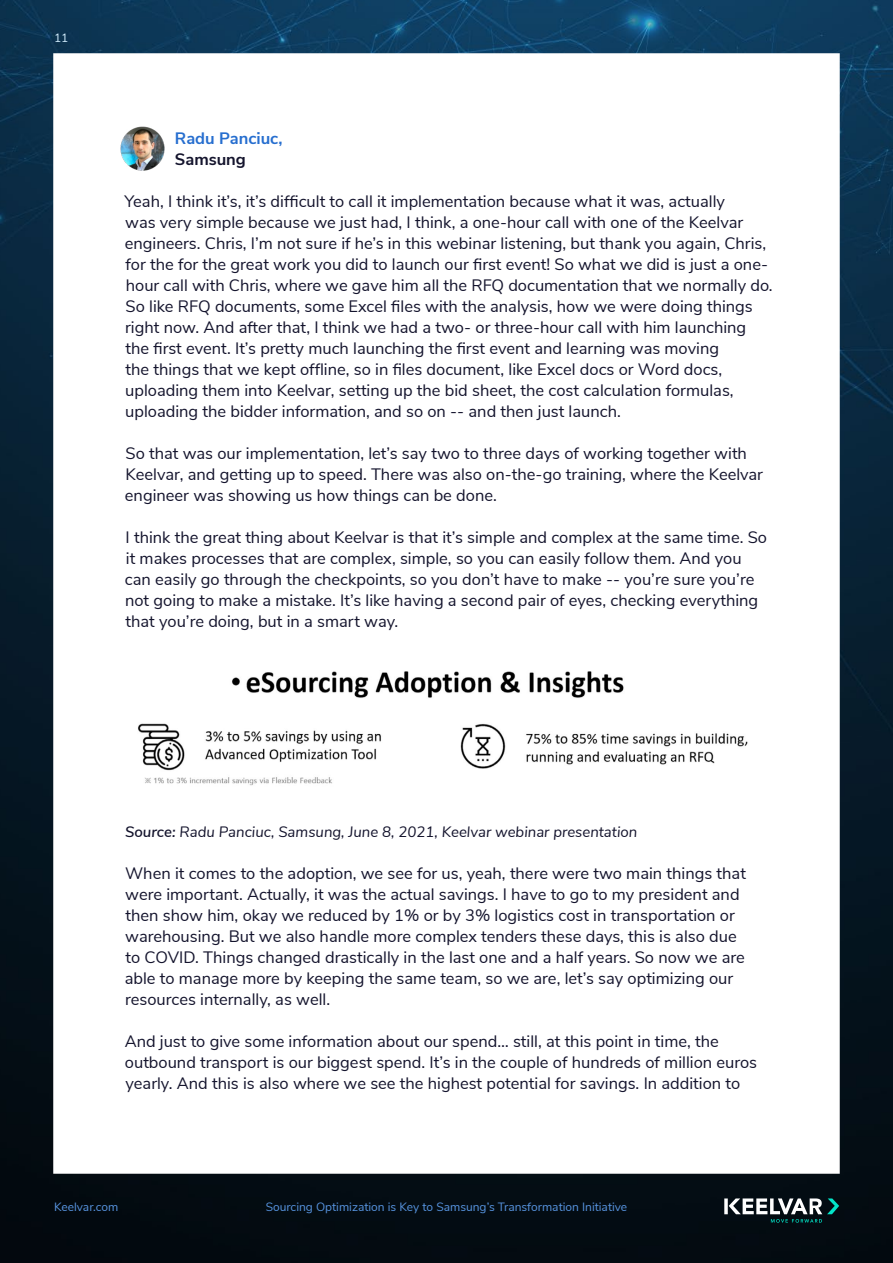
<style>
.page{position:relative;width:893px;height:1263px;background:#fff}
.page>*{position:absolute;margin:0;border:0;box-sizing:border-box;transform-origin:0 0}
.t1{font:16.5px/21px "Nunito Sans";color:#14142d}
.t2{font:700 16.5px "Nunito Sans";color:#266ecf}
.t3{font:700 16.5px "Nunito Sans";color:#14142d}
.t4{font:italic 15px "Nunito Sans";color:#14142d}
.t5{font:12px "Nunito Sans";color:#5794e0}
.t6{font:12px "Nunito Sans";color:#d1ecfc}
.s1{font-weight:600}
</style>
<div class="page">
<img style="left:0;top:0;width:893px;height:1263px">
<svg style="left:724px;top:1198px;width:115px;height:24px"></svg>
<div style="left:53px;top:53px;width:787px;height:1121px;background:#fff;border:2px solid #fff"></div>
<img style="left:138px;top:671px;width:610px;height:115px">
<img style="left:121px;top:127px;width:44px;height:43px">
<p class="t6" style="left:54px;top:29px;width:16px">11</p>
<p class="t2" style="left:175px;top:126px;width:109px">Radu Panciuc,</p>
<p class="t3" style="left:175px;top:147px;width:73px">Samsung</p>
<p class="t1" style="left:125px;top:190px;width:650px">Yeah, I think it’s, it’s difficult to call it implementation because what it was, actually<br>was very simple because we just had, I think, a one-hour call with one of the Keelvar engineers. Chris, I’m not sure if he’s in this webinar listening, but thank you again, Chris, for the for the great work you did to launch our first event! So what we did is just a one&shy;hour call with Chris, where we gave him all the RFQ documentation that we normally do.<br>So like RFQ documents, some Excel files with the analysis, how we were doing things right now. And after that, I think we had a two- or three-hour call with him launching the first event. It’s pretty much launching the first event and learning was moving<br>the things that we kept offline, so in files document, like Excel docs or Word docs, uploading them into Keelvar, setting up the bid sheet, the cost calculation formulas, uploading the bidder information, and so on -- and then just launch.</p>
<p class="t1" style="left:125px;top:442px;width:640px">So that was our implementation, let’s say two to three days of working together with<br>Keelvar, and getting up to speed. There was also on-the-go training, where the Keelvar engineer was showing us how things can be done.</p>
<p class="t1" style="left:125px;top:526px;width:644px">I think the great thing about Keelvar is that it’s simple and complex at the same time. So it makes processes that are complex, simple, so you can easily follow them. And you can easily go through the checkpoints, so you don’t have to make -- you’re sure you’re not going to make a mistake. It’s like having a second pair of eyes, checking everything that you’re doing, but in a smart way.</p>
<p class="t4" style="left:125px;top:821px;width:514px"><span class="s1">Source:</span> Radu Panciuc, Samsung, June 8, 2021, Keelvar webinar presentation</p>
<p class="t1" style="left:125px;top:862px;width:623px">When it comes to the adoption, we see for us, yeah, there were two main things that were important. Actually, it was the actual savings. I have to go to my president and then show him, okay we reduced by 1% or by 3% logistics cost in transportation or warehousing. But we also handle more complex tenders these days, this is also due to COVID. Things changed drastically in the last one and a half years. So now we are able to manage more by keeping the same team, so we are, let’s say optimizing our resources internally, as well.</p>
<p class="t1" style="left:125px;top:1030px;width:634px">And just to give some information about our spend… still, at this point in time, the outbound transport is our biggest spend. It’s in the couple of hundreds of million euros yearly. And this is also where we see the highest potential for savings. In addition to</p>
<p class="t5" style="left:54px;top:1198px;width:66px">Keelvar.com</p>
<p class="t5" style="left:266px;top:1198px;width:363px">Sourcing Optimization is Key to Samsung’s Transformation Initiative</p>
</div>
